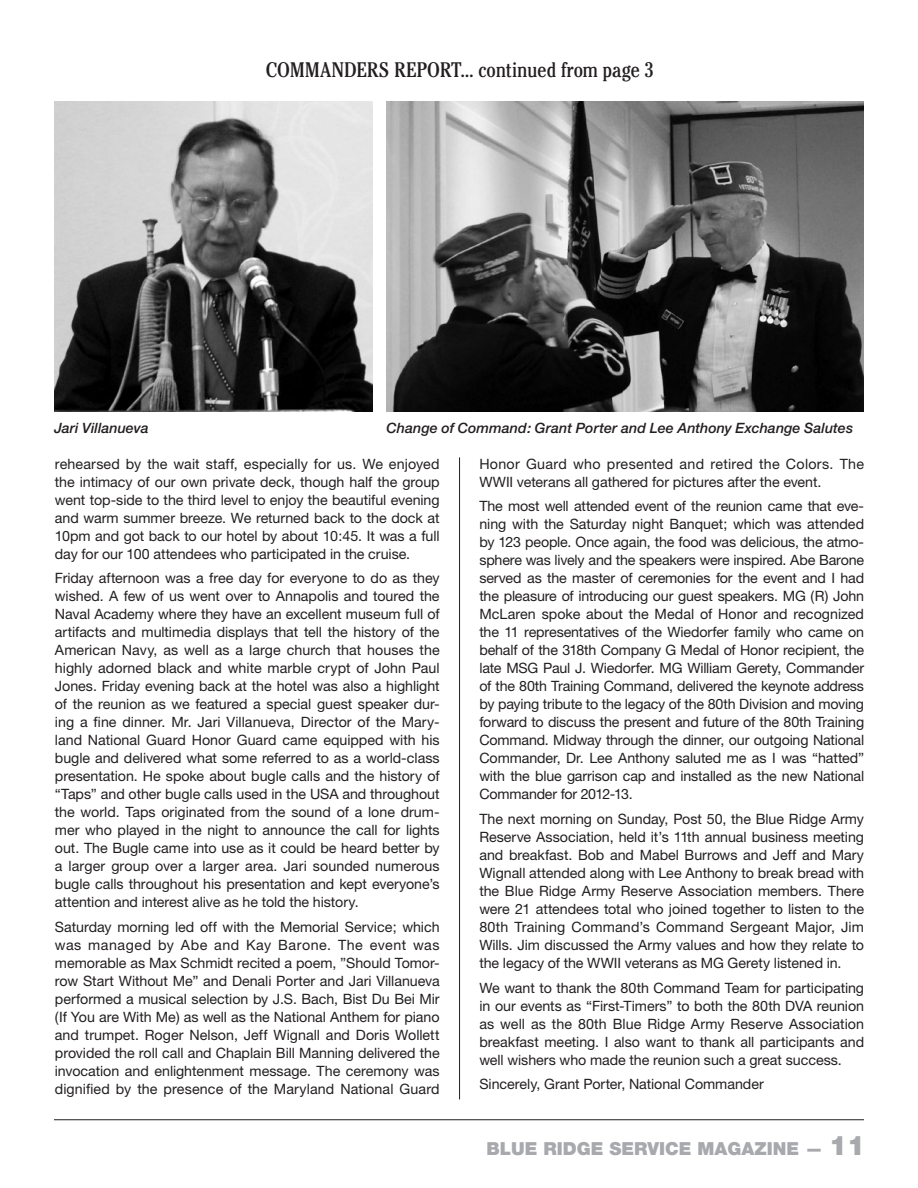
<style>
.page{position:relative;width:918px;height:1188px;background:#fff}
.page>*{position:absolute;margin:0;border:0;box-sizing:border-box;transform-origin:0 0}
.t1{font:900 27px "Helvetica Neue";color:#a8a9ad}
.t2{font:condensed 21px "Cheltenham Std";letter-spacing:-.005em;color:#231f20}
.t3{font:900 18px "Helvetica Neue";color:#a8a9ad}
.t4{font:14.25px/18px "Helvetica Neue";letter-spacing:-.005em;color:#231f20;text-align:justify}
.t5{font:italic 500 14.25px "Helvetica Neue";color:#231f20}
.s1{font-size:18px}
</style>
<div class="page">
<hr style="left:54px;top:1119px;width:810px;height:1px;background:#231f20">
<img style="left:54px;top:101px;width:318px;height:311px">
<img style="left:387px;top:101px;width:477px;height:311px">
<hr style="left:459px;top:457px;width:1px;height:642px;background:#231f20">
<h2 class="t2" style="left:266px;top:57px;width:390px">COMMANDERS REPORT... continued from page 3</h2>
<p class="t5" style="left:54px;top:420px;width:96px">Jari Villanueva</p>
<p class="t5" style="left:387px;top:420px;width:468px">Change of Command: Grant Porter and Lee Anthony Exchange Salutes</p>
<p class="t4" style="left:55px;top:454px;width:386px">rehearsed by the wait staff, especially for us. We enjoyed the intimacy of our own private deck, though half the group went top-side to the third level to enjoy the beautiful evening and warm summer breeze. We returned back to the dock at 10pm and got back to our hotel by about 10:45. It was a full day for our 100 attendees who participated in the cruise.</p>
<p class="t4" style="left:55px;top:569px;width:386px">Friday afternoon was a free day for everyone to do as they wished. A few of us went over to Annapolis and toured the N aval Academy where they have an excellent museum full of artifacts and multimedia displays that tell the history of the American Navy, as well as a large church that houses the highly adorned black and white marble crypt of John Paul Jones. Friday evening back at the hotel was also a highlight of the reunion as we featured a special guest speaker dur&shy;ing a fine dinner. Mr. Jari Villanueva, Director of the Mary&shy;land National Guard Honor Guard came equipped with his bugle and delivered what some referred to as a world-class presentation. He spoke about bugle calls and the history of “Taps” and other bugle calls used in the USA and throughout the world. Taps originated from the sound of a lone drum&shy;mer who played in the night to announce the call for lights out. The Bugle came into use as it could be heard better by a larger group over a larger area. Jari sounded numerous bugle calls throughout his presentation and kept everyone’s attention and interest alive as he told the history.</p>
<p class="t4" style="left:55px;top:918px;width:386px">Saturday morning led off with the Memorial Service; which was managed by Abe and Kay Barone. The event was memorable as Max Schmidt recited a poem, ”Should Tomor&shy;row Start Without Me” and Denali Porter and Jari Villanueva performed a musical selection by J.S. Bach, Bist Du Bei Mir (If You are With Me) as well as the National Anthem for piano and trumpet. Roger Nelson, Jeff Wignall and Doris Wollett provided the roll call and Chaplain Bill Manning delivered the invocation and enlightenment message. The ceremony was dignified by the presence of the Maryland National Guard</p>
<p class="t4" style="left:479px;top:454px;width:386px">Honor Guard who presented and retired the Colors. The<br>WWII veterans all gathered for pictures after the event.</p>
<p class="t4" style="left:479px;top:497px;width:386px">The most well attended event of the reunion came that eve&shy;ning with the Saturday night Banquet; which was attended by 123 people. Once again, the food was delicious, the atmo&shy;sphere was lively and the speakers were inspired. Abe Barone served as the master of ceremonies for the event and I had the pleasure of introducing our guest speakers. MG (R) John McLaren spoke about the Medal of Honor and recognized the 11 representatives of the Wiedorfer family who came on behalf of the 318th Company G Medal of Honor recipient, the late MSG Paul J. Wiedorfer. MG William Gerety, Commander of the 80th Training Command, delivered the keynote address by paying tribute to the legacy of the 80th Division and moving forward to discuss the present and future of the 80th Training Command. Midway through the dinner, our outgoing National Commander, Dr. Lee Anthony saluted me as I was “hatted” with the blue garrison cap and installed as the new National Commander for 2012-13.</p>
<p class="t4" style="left:479px;top:810px;width:386px">The next morning on Sunday, Post 50, the Blue Ridge Army Reserve Association, held it’s 11th annual business meeting and breakfast. Bob and Mabel Burrows and Jeff and Mary Wignall attended along with Lee Anthony to break bread with the Blue Ridge Army Reserve Association members. There were 21 attendees total who joined together to listen to the 80th Training Command’s Command Sergeant Major, Jim Wills. Jim discussed the Army values and how they relate to the legacy of the WWII veterans as MG Gerety listened in.</p>
<p class="t4" style="left:479px;top:978px;width:386px">We want to thank the 80th Command Team for participating in our events as “First-Timers” to both the 80th DVA reunion as well as the 80th Blue Ridge Army Reserve Association breakfast meeting. I also want to thank all participants and well wishers who made the reunion such a great success.</p>
<p class="t4" style="left:479px;top:1075px;width:286px">Sincerely, Grant Porter, National Commander</p>
<p class="t3" style="left:486px;top:1138px;width:148px">BLUE RIDGE SERVICE</p>
<p class="t3" style="left:697px;top:1138px;width:30px">MAGAZINE</p>
<h1 class="t1" style="left:805px;top:1129px;width:62px"><span class="s1">—</span> 11</h1>
</div>
